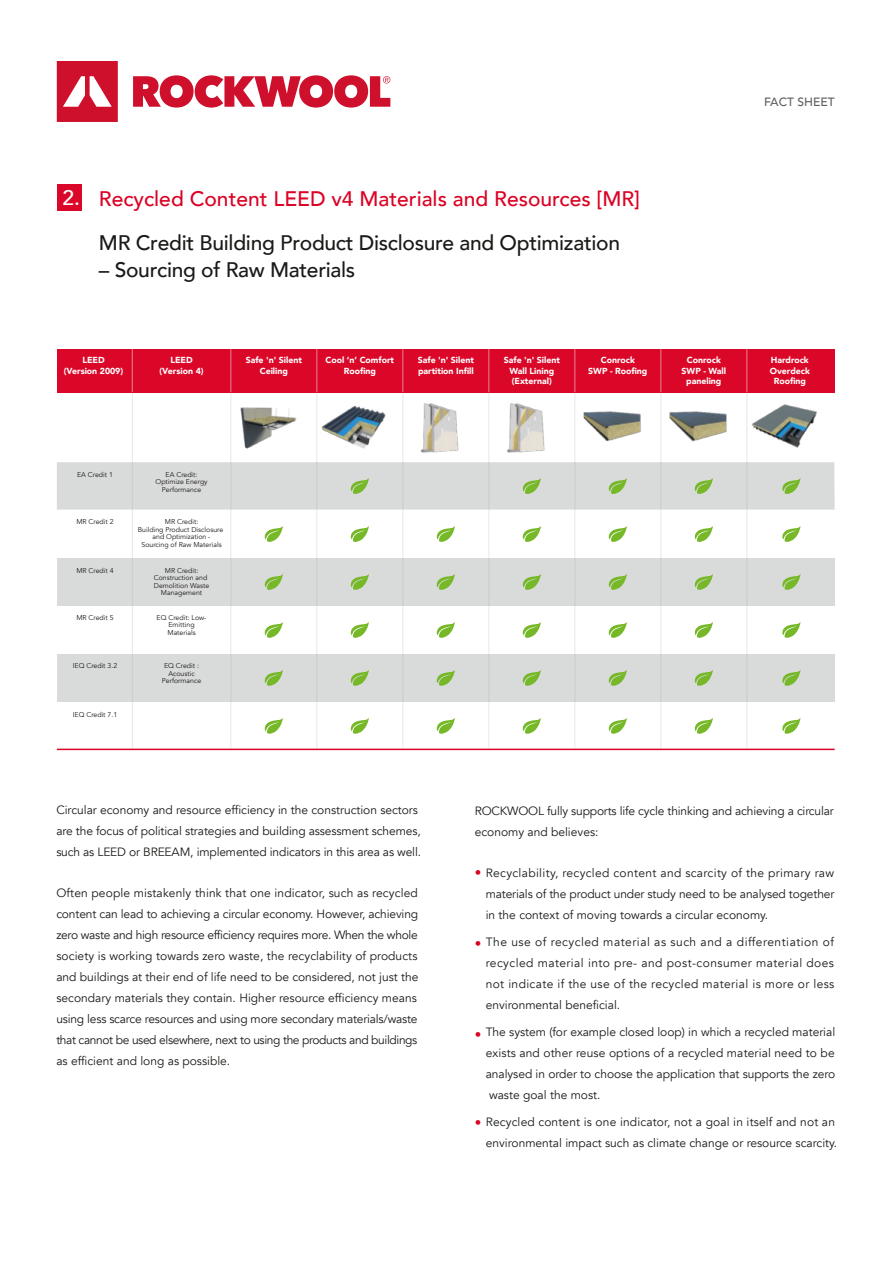
<style>
.page{position:relative;width:893px;height:1263px;background:#fff}
.page>*{position:absolute;margin:0;border:0;box-sizing:border-box;transform-origin:0 0}
.t1{font:500 21px "Avenir";letter-spacing:-.015em;color:#1a1a18}
.t2{font:500 21px "Avenir";color:#db0224}
.t3{font:13.05px "Avenir";color:#db0224}
.t4{font:12px/21px "Avenir";color:#1a1a18;text-align:justify}
.t5{font:500 12px "Avenir";color:#606060}
.t6{font:900 8.7px/10.5px "Avenir";letter-spacing:-.005em;color:#fff;text-align:center}
.t7{font:7.05px/7.5px "Avenir";letter-spacing:-.005em;color:#1a1a18;text-align:center}
.s1{color:#fff}
.s2{font-size:13.05px;color:#db0224}
</style>
<div class="page">
<div style="left:57px;top:462px;width:777px;height:47px;background:#d9dada"></div>
<div style="left:57px;top:558px;width:777px;height:47px;background:#d9dada"></div>
<div style="left:57px;top:654px;width:777px;height:47px;background:#d9dada"></div>
<hr style="left:132px;top:364px;width:1px;height:385px;background:#9c9d9d">
<hr style="left:230px;top:364px;width:1px;height:385px;background:#9c9d9d">
<hr style="left:316px;top:364px;width:1px;height:385px;background:#9c9d9d">
<hr style="left:402px;top:364px;width:1px;height:385px;background:#9c9d9d">
<hr style="left:488px;top:364px;width:1px;height:385px;background:#9c9d9d">
<hr style="left:574px;top:364px;width:1px;height:385px;background:#9c9d9d">
<hr style="left:660px;top:364px;width:1px;height:385px;background:#9c9d9d">
<hr style="left:746px;top:364px;width:1px;height:385px;background:#9c9d9d">
<hr style="left:57px;top:748px;width:777px;height:2px;background:#db0224">
<svg style="left:350px;top:478px;width:19px;height:16px"></svg>
<svg style="left:350px;top:526px;width:19px;height:16px"></svg>
<svg style="left:350px;top:574px;width:19px;height:16px"></svg>
<svg style="left:350px;top:622px;width:19px;height:15px"></svg>
<svg style="left:350px;top:718px;width:19px;height:15px"></svg>
<svg style="left:350px;top:670px;width:19px;height:15px"></svg>
<svg style="left:522px;top:479px;width:18px;height:15px"></svg>
<svg style="left:522px;top:527px;width:18px;height:15px"></svg>
<svg style="left:522px;top:575px;width:18px;height:15px"></svg>
<svg style="left:522px;top:623px;width:18px;height:14px"></svg>
<svg style="left:522px;top:718px;width:18px;height:15px"></svg>
<svg style="left:522px;top:671px;width:18px;height:14px"></svg>
<svg style="left:608px;top:479px;width:18px;height:15px"></svg>
<svg style="left:608px;top:527px;width:18px;height:15px"></svg>
<svg style="left:608px;top:575px;width:18px;height:15px"></svg>
<svg style="left:608px;top:623px;width:18px;height:14px"></svg>
<svg style="left:608px;top:718px;width:18px;height:15px"></svg>
<svg style="left:608px;top:671px;width:18px;height:14px"></svg>
<svg style="left:694px;top:479px;width:18px;height:15px"></svg>
<svg style="left:694px;top:527px;width:18px;height:15px"></svg>
<svg style="left:694px;top:575px;width:18px;height:15px"></svg>
<svg style="left:694px;top:623px;width:18px;height:14px"></svg>
<svg style="left:694px;top:718px;width:18px;height:15px"></svg>
<svg style="left:694px;top:671px;width:18px;height:14px"></svg>
<svg style="left:264px;top:526px;width:19px;height:16px"></svg>
<svg style="left:264px;top:574px;width:19px;height:16px"></svg>
<svg style="left:264px;top:622px;width:19px;height:15px"></svg>
<svg style="left:264px;top:718px;width:19px;height:15px"></svg>
<svg style="left:264px;top:670px;width:19px;height:15px"></svg>
<svg style="left:436px;top:526px;width:19px;height:16px"></svg>
<svg style="left:436px;top:574px;width:19px;height:16px"></svg>
<svg style="left:436px;top:622px;width:19px;height:15px"></svg>
<svg style="left:436px;top:718px;width:19px;height:15px"></svg>
<svg style="left:436px;top:670px;width:19px;height:15px"></svg>
<svg style="left:782px;top:478px;width:18px;height:16px"></svg>
<svg style="left:782px;top:526px;width:18px;height:16px"></svg>
<svg style="left:782px;top:574px;width:18px;height:16px"></svg>
<svg style="left:782px;top:622px;width:18px;height:15px"></svg>
<svg style="left:782px;top:718px;width:18px;height:15px"></svg>
<svg style="left:782px;top:670px;width:18px;height:15px"></svg>
<div style="left:57px;top:184px;width:25px;height:27px;background:#db0728"></div>
<div style="left:57px;top:349px;width:777px;height:43px;background:#db0728"></div>
<hr style="left:132px;top:349px;width:1px;height:43px;background:#fff">
<hr style="left:230px;top:349px;width:1px;height:43px;background:#fff">
<hr style="left:316px;top:349px;width:1px;height:43px;background:#fff">
<hr style="left:402px;top:349px;width:1px;height:43px;background:#fff">
<hr style="left:488px;top:349px;width:1px;height:43px;background:#fff">
<hr style="left:574px;top:349px;width:1px;height:43px;background:#fff">
<hr style="left:660px;top:349px;width:1px;height:43px;background:#fff">
<hr style="left:746px;top:349px;width:1px;height:43px;background:#fff">
<svg style="left:133px;top:75px;width:257px;height:33px"></svg>
<svg style="left:57px;top:61px;width:61px;height:61px"></svg>
<img style="left:230px;top:393px;width:587px;height:67px">
<h1 class="t2" style="left:62px;top:180px;width:579px"><span class="s1">2.</span> Recycled Content LEED v4 Materials and Resources [MR]</h1>
<h1 class="t1" style="left:99px;top:224px;width:522px">MR Credit Building Product Disclosure and Optimization</h1>
<h1 class="t1" style="left:99px;top:251px;width:258px">– Sourcing of Raw Materials</h1>
<p class="t5" style="left:763px;top:92px;width:72px">FACT SHEET</p>
<p class="t6" style="left:64px;top:355px;width:61px">LEED<br>(Version 2009)</p>
<p class="t6" style="left:159px;top:355px;width:45px">LEED (Version 4)</p>
<p class="t6" style="left:246px;top:355px;width:58px">Safe 'n' Silent<br>Ceiling</p>
<p class="t6" style="left:325px;top:355px;width:70px">Cool ‘n’ Comfort<br>Roofing</p>
<p class="t6" style="left:417px;top:355px;width:58px;text-align:left">Safe 'n' Silent partition Infill</p>
<p class="t6" style="left:503px;top:355px;width:58px">Safe 'n' Silent<br>Wall Lining (External)</p>
<p class="t6" style="left:588px;top:355px;width:61px">Conrock<br>SWP - Roofing</p>
<p class="t6" style="left:681px;top:355px;width:46px">Conrock<br>SWP - Wall paneling</p>
<p class="t6" style="left:769px;top:355px;width:41px">Hardrock<br>Overdeck<br>Roofing</p>
<p class="t7" style="left:77px;top:470px;width:37px">EA Credit 1</p>
<p class="t7" style="left:76px;top:518px;width:39px">MR Credit 2</p>
<p class="t7" style="left:76px;top:566px;width:39px">MR Credit 4</p>
<p class="t7" style="left:76px;top:613px;width:39px">MR Credit 5</p>
<p class="t7" style="left:73px;top:662px;width:46px">IEQ Credit 3.2</p>
<p class="t7" style="left:73px;top:710px;width:46px">IEQ Credit 7.1</p>
<p class="t7" style="left:155px;top:470px;width:54px">EA Credit:<br>Optimize Energy<br>Performance</p>
<p class="t7" style="left:138px;top:518px;width:87px">MR Credit:<br>Building Product Disclosure and Optimization -<br>Sourcing of Raw Materials</p>
<p class="t7" style="left:154px;top:566px;width:57px">MR Credit:<br>Construction and<br>Demolition Waste<br>Management</p>
<p class="t7" style="left:156px;top:613px;width:51px">EQ Credit: Low-<br>Emitting<br>Materials</p>
<p class="t7" style="left:162px;top:662px;width:41px">EQ Credit :<br>Acoustic<br>Performance</p>
<p class="t4" style="left:56px;top:799px;width:366px;text-align:left">Circular economy and resource efficiency in the construction sectors are the focus of political strategies and building assessment schemes, such as LEED or BREEAM, implemented indicators in this area as well.</p>
<p class="t4" style="left:474px;top:800px;width:360px">ROCKWOOL fully supports life cycle thinking and achieving a circular economy and believes:</p>
<p class="t4" style="left:56px;top:882px;width:363px">Often people mistakenly think that one indicator, such as recycled content can lead to achieving a circular economy. However, achieving zero waste and high resource efficiency requires more. When the whole society is working towards zero waste, the recyclability of products and buildings at their end of life need to be considered, not just the secondary materials they contain. Higher resource efficiency means using less scarce resources and using more secondary materials/waste that cannot be used elsewhere, next to using the products and buildings as efficient and long as possible.</p>
<p class="t4" style="left:485px;top:862px;width:350px;text-indent:-11px"><span class="s2">•</span> Recyclability, recycled content and scarcity of the primary raw materials of the product under study need to be analysed together in the context of moving towards a circular economy.</p>
<p class="t4" style="left:485px;top:931px;width:350px">The use of recycled material as such and a differentiation of recycled material into pre- and post-consumer material does not indicate if the use of the recycled material is more or less environmental beneficial.</p>
<p class="t4" style="left:485px;top:1021px;width:351px">The system (for example closed loop) in which a recycled material exists and other reuse options of a recycled material need to be analysed in order to choose the application that supports the zero waste goal the most.</p>
<p class="t4" style="left:474px;top:1111px;width:364px;text-align:right"><span class="s2">•</span> Recycled content is one indicator, not a goal in itself and not an environmental impact such as climate change or resource scarcity.</p>
<p class="t3" style="left:474px;top:935px;width:8px">•</p>
<p class="t3" style="left:474px;top:1026px;width:8px">•</p>
</div>
